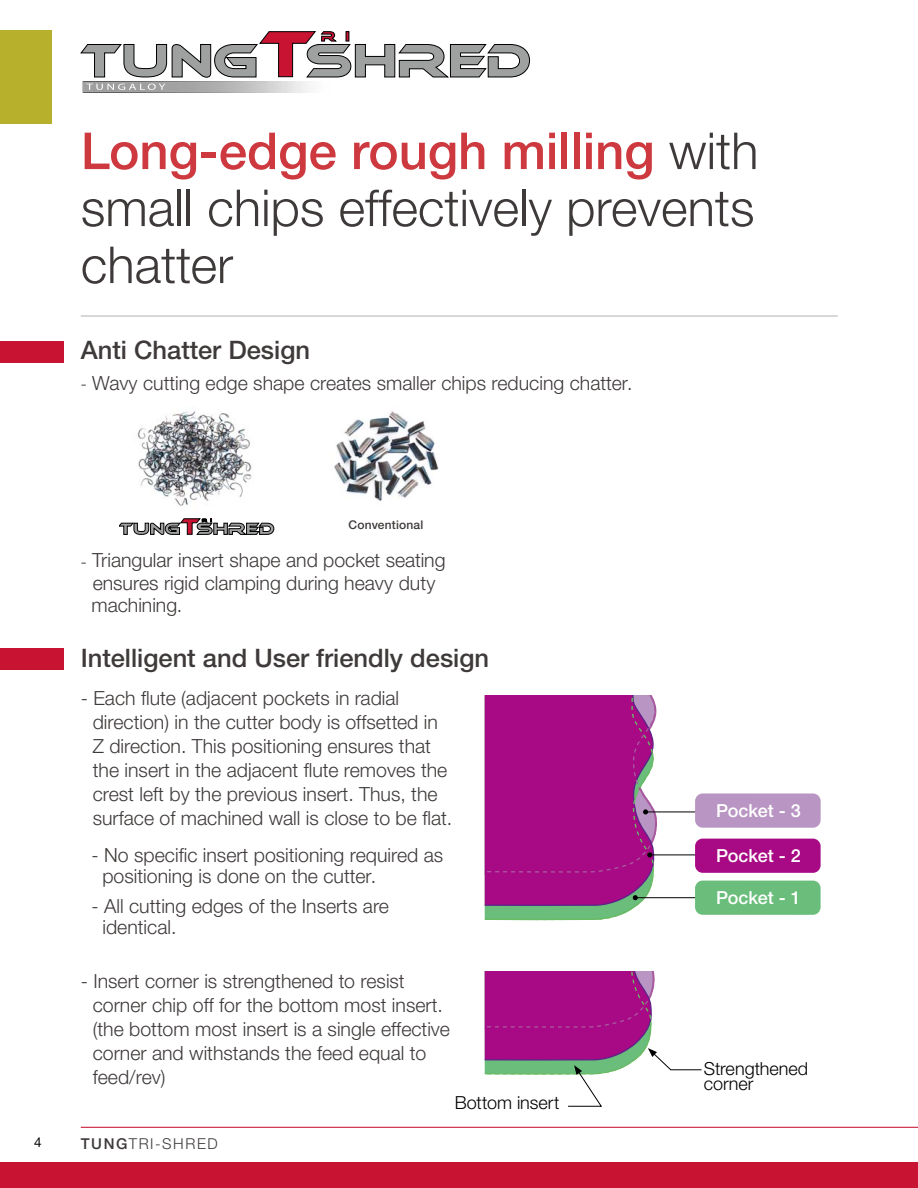
<style>
.page{position:relative;width:918px;height:1188px;background:#fff}
.page>*{position:absolute;margin:0;border:0;box-sizing:border-box;transform-origin:0 0}
.t1{font:300 51px/57px "Helvetica Neue LTW1 G";color:#3e3a39;text-align:justify}
.t2{font:500 25.5px "Helvetica Neue LTW1 G";color:#3e3a39}
.t3{font:300 19.5px/24px "Helvetica Neue LTW1 G";color:#3e3a39}
.t4{font:300 18px/15px "Helvetica Neue";color:#000}
.t5{font:500 18px "Helvetica Neue";color:#fff}
.t6{font:300 15px "Helvetica Neue LTW1 G";letter-spacing:.105em;color:#3e3a39}
.t7{font:13.5px "Helvetica Neue LTW1 G";color:#000}
.t8{font:500 12px "Helvetica Neue";letter-spacing:.015em;color:#3e3a39}
.s1{font-weight:500;color:#cd393e}
.s2{font-family:"Koz Min Pro Regular 90 pv RKSJ H";font-weight:400}
.s3{font-weight:500}
</style>
<div class="page">
<div style="left:0;top:31px;width:51px;height:93px;background:#b6b02c"></div>
<div style="left:0;top:1162px;width:918px;height:26px;background:#c81432"></div>
<hr style="left:81px;top:1127px;width:837px;height:1px;background:#c81432">
<img style="left:83px;top:81px;width:225px;height:12px">
<img style="left:83px;top:82px;width:225px;height:10px">
<svg style="left:86px;top:84px;width:79px;height:6px"></svg>
<svg style="left:81px;top:31px;width:449px;height:47px"></svg>
<hr style="left:645px;top:812px;width:65px;height:1px;background:#000">
<hr style="left:650px;top:855px;width:56px;height:1px;background:#000">
<hr style="left:635px;top:897px;width:62px;height:1px;background:#000">
<svg style="left:485px;top:695px;width:174px;height:226px;background:#a6268a"></svg>
<div style="left:695px;top:793px;width:126px;height:35px;background:#b995c3;border-radius:8px"></div>
<div style="left:695px;top:839px;width:126px;height:34px;background:#a80984;border-radius:8px"></div>
<div style="left:695px;top:881px;width:126px;height:34px;background:#6abd7b;border-radius:8px"></div>
<svg style="left:485px;top:972px;width:217px;height:135px"></svg>
<img style="left:334px;top:411px;width:105px;height:90px">
<img style="left:137px;top:411px;width:115px;height:95px">
<svg style="left:119px;top:518px;width:155px;height:17px"></svg>
<div style="left:0;top:341px;width:64px;height:21px;background:#c81432"></div>
<hr style="left:81px;top:315px;width:757px;height:2px;background:#b5b5b6">
<div style="left:0;top:648px;width:64px;height:22px;background:#c81432"></div>
<h1 class="t1" style="left:81px;top:129px;width:679px"><span class="s1">Long-edge rough milling</span> with small chips effectively prevents chatter</h1>
<h2 class="t2" style="left:81px;top:341px;width:231px">Anti Chatter Design</h2>
<p class="t3" style="left:81px;top:373px;width:553px"><span class="s2">-</span> Wavy cutting edge shape creates smaller chips reducing chatter.</p>
<p class="t8" style="left:349px;top:520px;width:76px">Conventional</p>
<p class="t3" style="left:92px;top:552px;width:355px;line-height:22.5px;text-indent:-11px"><span class="s2">-</span> Triangular insert shape and pocket seating ensures rigid clamping during heavy duty machining.</p>
<h2 class="t2" style="left:81px;top:648px;width:410px">Intelligent and User friendly design</h2>
<p class="t3" style="left:93px;top:688px;width:361px;text-indent:-12px">- Each flute (adjacent pockets in radial direction) in the cutter body is offsetted in Z direction. This positioning ensures that the insert in the adjacent flute removes the crest left by the previous insert. Thus, the surface of machined wall is close to be flat.</p>
<p class="t3" style="left:102px;top:847px;width:342px;line-height:21px;text-indent:-11px">- No specific insert positioning required as positioning is done on the cutter.</p>
<p class="t3" style="left:102px;top:898px;width:288px;line-height:21px;text-indent:-11px">- All cutting edges of the Inserts are identical.</p>
<p class="t3" style="left:93px;top:972px;width:359px;text-indent:-12px">- Insert corner is strengthened to resist corner chip off for the bottom most insert. (the bottom most insert is a single effective corner and withstands the feed equal to feed/rev)</p>
<p class="t7" style="left:34px;top:1138px;width:9px">4</p>
<p class="t6" style="left:81px;top:1138px;width:138px"><span class="s3">TUNG</span>TRI-SHRED</p>
<p class="t4" style="left:455px;top:1097px;width:106px">Bottom insert</p>
<p class="t5" style="left:716px;top:804px;width:86px">Pocket - 3</p>
<p class="t5" style="left:716px;top:849px;width:86px">Pocket - 2</p>
<p class="t5" style="left:716px;top:892px;width:86px">Pocket - 1</p>
<p class="t4" style="left:704px;top:1063px;width:106px">Strengthened corner</p>
</div>
